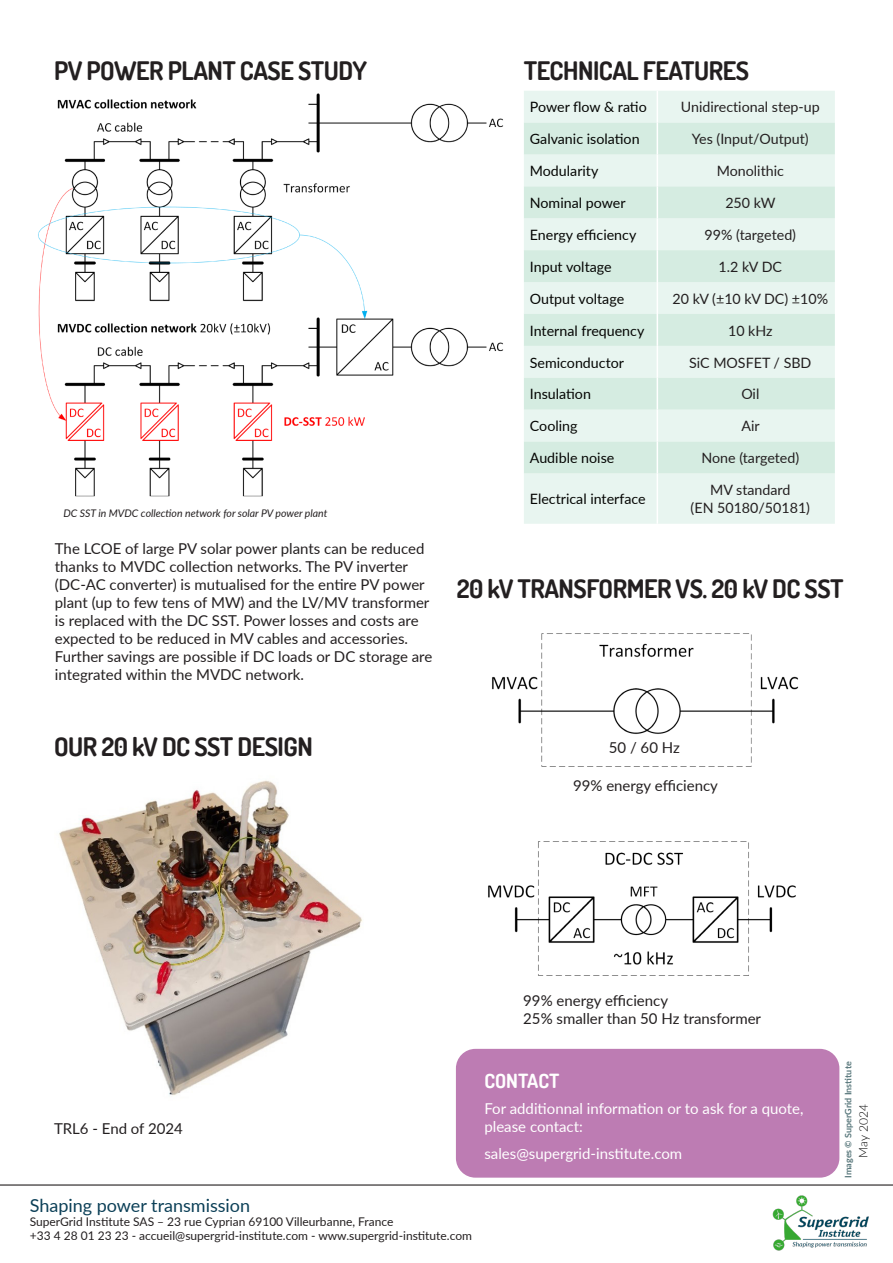
<style>
.page{position:relative;width:893px;height:1263px;background:#fff}
.page>*{position:absolute;margin:0;border:0;box-sizing:border-box;transform-origin:0 0}
.TITRES{font:700 25.5px "Dosis";letter-spacing:-.02em;color:#231f20}
.texte_encardé_couleur{font:700 19.5px "Dosis";color:#fff}
.t1{font:18px "Lato";color:#0b3f57}
.TEXTE_COURANT{font:15px/18px "Lato";color:#231f20}
.texte_encardé_couleur-2{font:15px/18px "Lato";color:#fff}
.TEXTE_COURANT-2{font:14.25px "Lato";color:#040503}
.titre_entete_tableau{font:14.25px "Lato";color:#231f20}
.t2{font:12px/14.4px "Lato";color:#231f20}
.titre_entete_tableau-2{font:300 12px "Lato";color:#000}
.titre_entete_tableau-3{font:italic 10.5px "Lato";color:#231f20}
.titre_entete_tableau-4{font:700 9px "Lato";color:#59787c}
</style>
<div class="page">
<hr style="left:0;top:1184px;width:893px;height:1px;background:#231f20">
<img style="left:772px;top:1195px;width:97px;height:56px">
<div style="left:457px;top:1050px;width:381px;height:126px;background:#bd7cb3;border-radius:18px"></div>
<div style="left:456px;top:1049px;width:383px;height:129px;border:3px solid #bd7cb3;border-radius:18px"></div>
<img style="left:38px;top:93px;width:466px;height:403px">
<div style="left:524px;top:91px;width:311px;height:433px;background:#e8f5f0"></div>
<svg style="left:524px;top:123px;width:311px;height:350px;background:#ddf0e7"></svg>
<hr style="left:657px;top:91px;width:1px;height:32px;background:#fff">
<hr style="left:657px;top:123px;width:1px;height:31px;background:#fff">
<hr style="left:657px;top:154px;width:1px;height:32px;background:#fff">
<hr style="left:657px;top:186px;width:1px;height:32px;background:#fff">
<hr style="left:657px;top:218px;width:1px;height:32px;background:#fff">
<hr style="left:657px;top:250px;width:1px;height:32px;background:#fff">
<hr style="left:657px;top:282px;width:1px;height:32px;background:#fff">
<hr style="left:657px;top:314px;width:1px;height:32px;background:#fff">
<hr style="left:657px;top:346px;width:1px;height:32px;background:#fff">
<hr style="left:657px;top:378px;width:1px;height:32px;background:#fff">
<hr style="left:657px;top:410px;width:1px;height:31px;background:#fff">
<hr style="left:657px;top:441px;width:1px;height:32px;background:#fff">
<hr style="left:657px;top:473px;width:1px;height:51px;background:#fff">
<img style="left:488px;top:842px;width:308px;height:134px">
<img style="left:492px;top:634px;width:307px;height:133px">
<div style="left:609px;top:741px;width:78px;height:19px;background:#fff"></div>
<img style="left:59px;top:780px;width:304px;height:316px">
<p class="TITRES" style="left:54px;top:54px;width:315px">PV POWER PLANT CASE STUDY</p>
<p class="titre_entete_tableau-3" style="left:63px;top:505px;width:266px">DC SST in MVDC collection network for solar PV power plant</p>
<p class="TEXTE_COURANT" style="left:55px;top:539px;width:379px">The LCOE of large PV solar power plants can be reduced thanks to MVDC collection networks. The PV inverter (DC-AC converter) is mutualised for the entire PV power plant (up to few tens of MW) and the LV/MV transformer is replaced with the DC SST. Power losses and costs are expected to be reduced in MV cables and accessories.<br>Further savings are possible if DC loads or DC storage are integrated within the MVDC network.</p>
<p class="TITRES" style="left:524px;top:54px;width:227px">TECHNICAL FEATURES</p>
<p class="TEXTE_COURANT-2" style="left:530px;top:97px;width:118px">Power flow &amp; ratio</p>
<p class="titre_entete_tableau" style="left:681px;top:97px;width:140px">Unidirectional step-up</p>
<p class="TEXTE_COURANT-2" style="left:530px;top:129px;width:111px">Galvanic isolation</p>
<p class="titre_entete_tableau" style="left:692px;top:129px;width:118px">Yes (Input/Output)</p>
<p class="TEXTE_COURANT-2" style="left:530px;top:161px;width:70px">Modularity</p>
<p class="titre_entete_tableau" style="left:717px;top:161px;width:69px">Monolithic</p>
<p class="TEXTE_COURANT-2" style="left:530px;top:193px;width:97px">Nominal power</p>
<p class="titre_entete_tableau" style="left:725px;top:193px;width:52px">250 kW</p>
<p class="TEXTE_COURANT-2" style="left:530px;top:225px;width:108px">Energy efficiency</p>
<p class="titre_entete_tableau" style="left:705px;top:225px;width:93px">99% (targeted)</p>
<p class="TEXTE_COURANT-2" style="left:530px;top:256px;width:83px">Input voltage</p>
<p class="titre_entete_tableau" style="left:719px;top:256px;width:65px">1.2 kV DC</p>
<p class="TEXTE_COURANT-2" style="left:530px;top:288px;width:96px">Output voltage</p>
<p class="titre_entete_tableau" style="left:673px;top:288px;width:157px">20 kV (±10 kV DC) ±10%</p>
<p class="TEXTE_COURANT-2" style="left:530px;top:320px;width:116px">Internal frequency</p>
<p class="titre_entete_tableau" style="left:728px;top:320px;width:46px">10 kHz</p>
<p class="TEXTE_COURANT-2" style="left:530px;top:352px;width:96px">Semiconductor</p>
<p class="titre_entete_tableau" style="left:689px;top:352px;width:124px">SiC MOSFET / SBD</p>
<p class="TEXTE_COURANT-2" style="left:530px;top:384px;width:63px">Insulation</p>
<p class="titre_entete_tableau" style="left:741px;top:384px;width:20px">Oil</p>
<p class="TEXTE_COURANT-2" style="left:530px;top:416px;width:49px">Cooling</p>
<p class="titre_entete_tableau" style="left:741px;top:416px;width:20px">Air</p>
<p class="TEXTE_COURANT-2" style="left:530px;top:448px;width:86px">Audible noise</p>
<p class="titre_entete_tableau" style="left:701px;top:448px;width:99px">None (targeted)</p>
<p class="TEXTE_COURANT-2" style="left:530px;top:489px;width:117px">Electrical interface</p>
<p class="titre_entete_tableau" style="left:710px;top:480px;width:82px">MV standard</p>
<p class="titre_entete_tableau" style="left:691px;top:498px;width:121px">(EN 50180/50181)</p>
<p class="TITRES" style="left:457px;top:572px;width:388px">20 kV TRANSFORMER VS. 20 kV DC SST</p>
<p class="TITRES" style="left:54px;top:730px;width:260px">OUR 20 kV DC SST DESIGN</p>
<p class="TEXTE_COURANT" style="left:609px;top:738px;width:73px">50 / 60 Hz</p>
<p class="TEXTE_COURANT" style="left:573px;top:776px;width:146px">99% energy efficiency</p>
<p class="TEXTE_COURANT" style="left:523px;top:991px;width:146px">99% energy efficiency</p>
<p class="TEXTE_COURANT" style="left:523px;top:1009px;width:239px">25% smaller than 50 Hz transformer</p>
<p class="TEXTE_COURANT" style="left:54px;top:1119px;width:130px">TRL6 - End of 2024</p>
<p class="texte_encardé_couleur" style="left:484px;top:1068px;width:77px">CONTACT</p>
<p class="texte_encardé_couleur-2" style="left:484px;top:1099px;width:321px">For additionnal information or to ask for a quote, please contact:</p>
<p class="texte_encardé_couleur-2" style="left:484px;top:1144px;width:199px">sales@supergrid-institute.com</p>
<p class="t1" style="left:30px;top:1192px;width:222px">Shaping power transmission</p>
<p class="t2" style="left:30px;top:1214px;width:444px">SuperGrid Institute SAS – 23 rue Cyprian 69100 Villeurbanne, France<br>+33 4 28 01 23 23 - accueil@supergrid-institute.com - www.supergrid-institute.com</p>
<p class="titre_entete_tableau-4" style="left:842px;top:1178px;width:118px;rotate:-90deg">Images © SuperGrid Institute</p>
<p class="titre_entete_tableau-2" style="left:855px;top:1158px;width:56px;rotate:-90deg">May 2024</p>
</div>
